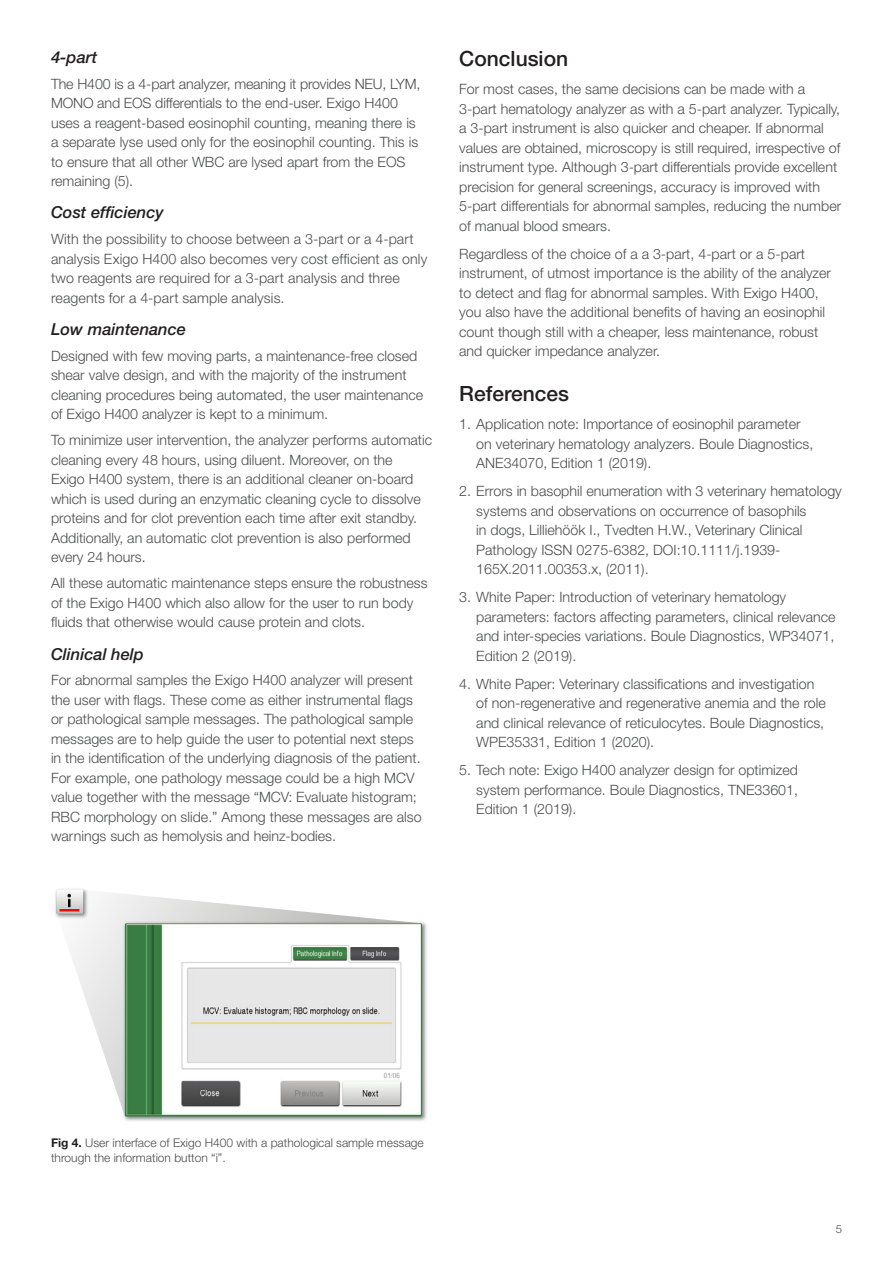
<style>
.page{position:relative;width:893px;height:1263px;background:#fff}
.page>*{position:absolute;margin:0;border:0;box-sizing:border-box;transform-origin:0 0}
.t1{font:500 21px "Helvetica Neue LT Pro";color:#231f20}
.t2{font:italic 500 16.5px "Helvetica Neue LT Pro";color:#231f20}
.t3{font:300 14.25px/19.5px "Helvetica Neue LT Pro";color:#4b4c4d}
.t4{font:300 12px/15px "Helvetica Neue LT Pro";color:#4b4c4d}
.t5{font:300 11.25px "Helvetica Neue LT Pro";color:#4b4c4d}
.s1{font-weight:700;color:#231f20}
</style>
<div class="page">
<svg style="left:70px;top:894px;width:205px;height:186px"></svg>
<img style="left:55px;top:889px;width:70px;height:52px">
<img style="left:56px;top:889px;width:28px;height:25px">
<img style="left:113px;top:909px;width:314px;height:212px">
<img style="left:125px;top:923px;width:297px;height:193px">
<p class="t2" style="left:51px;top:47px;width:48px">4-part</p>
<p class="t3" style="left:51px;top:74px;width:371px">The H400 is a 4-part analyzer, meaning it provides NEU, LYM, MONO and EOS differentials to the end-user. Exigo H400 uses a reagent-based eosinophil counting, meaning there is a separate lyse used only for the eosinophil counting. This is to ensure that all other WBC are lysed apart from the EOS remaining (5).</p>
<p class="t2" style="left:51px;top:203px;width:114px">Cost efficiency</p>
<p class="t3" style="left:51px;top:229px;width:378px">With the possibility to choose between a 3-part or a 4-part analysis Exigo H400 also becomes very cost efficient as only two reagents are required for a 3-part analysis and three reagents for a 4-part sample analysis.</p>
<p class="t2" style="left:51px;top:319px;width:137px">Low maintenance</p>
<p class="t3" style="left:51px;top:346px;width:374px">Designed with few moving parts, a maintenance-free closed shear valve design, and with the majority of the instrument cleaning procedures being automated, the user maintenance of Exigo H400 analyzer is kept to a minimum.</p>
<p class="t3" style="left:51px;top:430px;width:383px">To minimize user intervention, the analyzer performs automatic cleaning every 48 hours, using diluent. Moreover, on the<br>Exigo H400 system, there is an additional cleaner on-board which is used during an enzymatic cleaning cycle to dissolve proteins and for clot prevention each time after exit standby.<br>Additionally, an automatic clot prevention is also performed every 24 hours.</p>
<p class="t3" style="left:51px;top:573px;width:378px">All these automatic maintenance steps ensure the robustness of the Exigo H400 which also allow for the user to run body fluids that otherwise would cause protein and clots.</p>
<p class="t2" style="left:51px;top:644px;width:94px">Clinical help</p>
<p class="t3" style="left:51px;top:670px;width:372px">For abnormal samples the Exigo H400 analyzer will present the user with flags. These come as either instrumental flags or pathological sample messages. The pathological sample messages are to help guide the user to potential next steps in the identification of the underlying diagnosis of the patient.<br>For example, one pathology message could be a high MCV value together with the message “MCV: Evaluate histogram; RBC morphology on slide.” Among these messages are also warnings such as hemolysis and heinz-bodies.</p>
<h1 class="t1" style="left:459px;top:46px;width:110px">Conclusion</h1>
<p class="t3" style="left:459px;top:79px;width:383px">For most cases, the same decisions can be made with a 3-part hematology analyzer as with a 5-part analyzer. Typically, a 3-part instrument is also quicker and cheaper. If abnormal values are obtained, microscopy is still required, irrespective of instrument type. Although 3-part differentials provide excellent precision for general screenings, accuracy is improved with 5-part differentials for abnormal samples, reducing the number of manual blood smears.</p>
<p class="t3" style="left:459px;top:243px;width:373px">Regardless of the choice of a a 3-part, 4-part or a 5-part instrument, of utmost importance is the ability of the analyzer to detect and flag for abnormal samples. With Exigo H400, you also have the additional benefits of having an eosinophil count though still with a cheaper, less maintenance, robust and quicker impedance analyzer.</p>
<h1 class="t1" style="left:459px;top:381px;width:111px">References</h1>
<p class="t3" style="left:476px;top:414px;width:339px;text-indent:-17px">1. Application note: Importance of eosinophil parameter on veterinary hematology analyzers. Boule Diagnostics,<br>ANE34070, Edition 1 (2019).</p>
<p class="t3" style="left:476px;top:481px;width:367px;text-indent:-17px">2. Errors in basophil enumeration with 3 veterinary hematology systems and observations on occurrence of basophils<br>in dogs, Lilliehöök I., Tvedten H.W., Veterinary Clinical Pathology ISSN 0275-6382, DOI:10.1111/j.1939- 165X.2011.00353.x, (2011).</p>
<p class="t3" style="left:476px;top:587px;width:361px;text-indent:-17px">3. White Paper: Introduction of veterinary hematology parameters: factors affecting parameters, clinical relevance and inter-species variations. Boule Diagnostics, WP34071, Edition 2 (2019).</p>
<p class="t3" style="left:476px;top:674px;width:351px;text-indent:-17px">4. White Paper: Veterinary classifications and investigation of non-regenerative and regenerative anemia and the role and clinical relevance of reticulocytes. Boule Diagnostics, WPE35331, Edition 1 (2020).</p>
<p class="t3" style="left:476px;top:760px;width:323px;text-align:justify;text-indent:-17px">5. Tech note: Exigo H400 analyzer design for optimized system performance. Boule Diagnostics, TNE33601, Edition 1 (2019).</p>
<p class="t4" style="left:51px;top:1135px;width:374px"><span class="s1">Fig 4.</span> User interface of Exigo H400 with a pathological sample message through the information button “i”.</p>
<p class="t5" style="left:836px;top:1222px;width:8px">5</p>
</div>
